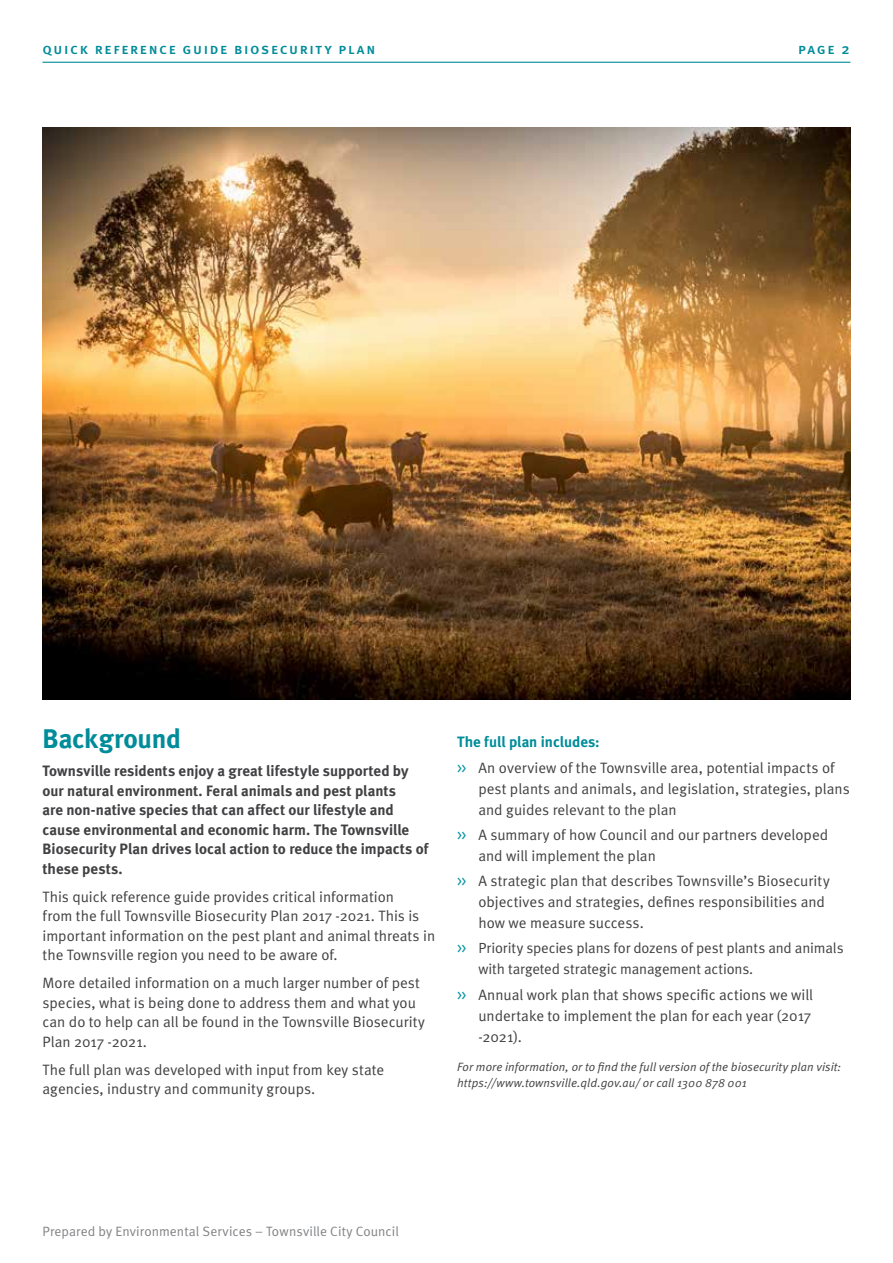
<style>
.page{position:relative;width:893px;height:1263px;background:#fff}
.page>*{position:absolute;margin:0;border:0;box-sizing:border-box;transform-origin:0 0}
.t1{font:700 27px "Meta";letter-spacing:-.005em;color:#008c99}
.t2{font:15px/19.5px "Meta Normal";color:#414042}
.t3{font:700 15px/19.5px "Meta";color:#414042}
.t4{font:15px "Meta Medium Caps";letter-spacing:.11em;color:#008c99}
.t5{font:700 15px "Meta";color:#008c99}
.t6{font:14.7px/21px "Meta Normal";letter-spacing:-.005em;color:#414042}
.t7{font:13.5px "Meta Normal";letter-spacing:.01em;color:#808285}
.t8{font:italic 12px/16.5px "Meta Normal";letter-spacing:.01em;color:#414042}
.s1{color:#0093a1}
.s2{font-size:15px;color:#0093a1}
</style>
<div class="page">
<img style="left:43px;top:128px;width:807px;height:571px">
<hr style="left:43px;top:62px;width:807px;height:1px;background:#008c99">
<p class="t4" style="left:43px;top:40px;width:334px">quick reference guide biosecurity plan</p>
<p class="t4" style="left:798px;top:40px;width:53px">page 2</p>
<h1 class="t1" style="left:43px;top:723px;width:140px">Background</h1>
<p class="t3" style="left:43px;top:761px;width:387px">Townsville residents enjoy a great lifestyle supported by our natural environment. Feral animals and pest plants<br>are non-native species that can affect our lifestyle and cause environmental and economic harm. The Townsville Biosecurity Plan drives local action to reduce the impacts of these pests.</p>
<p class="t2" style="left:43px;top:886px;width:394px">This quick reference guide provides critical information<br>from the full Townsville Biosecurity Plan 2017 -2021. This is important information on the pest plant and animal threats in the Townsville region you need to be aware of.</p>
<p class="t2" style="left:43px;top:973px;width:384px">More detailed information on a much larger number of pest species, what is being done to address them and what you can do to help can all be found in the Townsville Biosecurity Plan 2017 -2021.</p>
<p class="t2" style="left:43px;top:1059px;width:343px">The full plan was developed with input from key state agencies, industry and community groups.</p>
<p class="t5" style="left:457px;top:733px;width:144px">The full plan includes:</p>
<p class="t2" style="left:478px;top:757px;width:373px;line-height:21px;text-indent:-21px"><span class="s1">&gt;&gt;</span> An overview of the Townsville area, potential impacts of pest plants and animals, and legislation, strategies, plans and guides relevant to the plan</p>
<p class="t2" style="left:478px;top:824px;width:351px;line-height:21px;text-indent:-21px"><span class="s1">&gt;&gt;</span> A summary of how Council and our partners developed and will implement the plan</p>
<p class="t2" style="left:478px;top:870px;width:353px;line-height:21px;text-indent:-21px"><span class="s1">&gt;&gt;</span> A strategic plan that describes Townsville’s Biosecurity objectives and strategies, defines responsibilities and how we measure success.</p>
<p class="t6" style="left:478px;top:937px;width:367px;text-indent:-21px"><span class="s2">&gt;&gt;</span> Priority species plans for dozens of pest plants and animals with targeted strategic management actions.</p>
<p class="t2" style="left:478px;top:984px;width:336px;line-height:21px;text-indent:-21px"><span class="s1">&gt;&gt;</span> Annual work plan that shows specific actions we will undertake to implement the plan for each year (2017 -2021).</p>
<p class="t8" style="left:457px;top:1058px;width:386px">For more information, or to find the full version of the biosecurity plan visit: https://www.townsville.qld.gov.au/ or call 1300 878 001</p>
<p class="t7" style="left:43px;top:1224px;width:358px">Prepared by Environmental Services – Townsville City Council</p>
</div>
